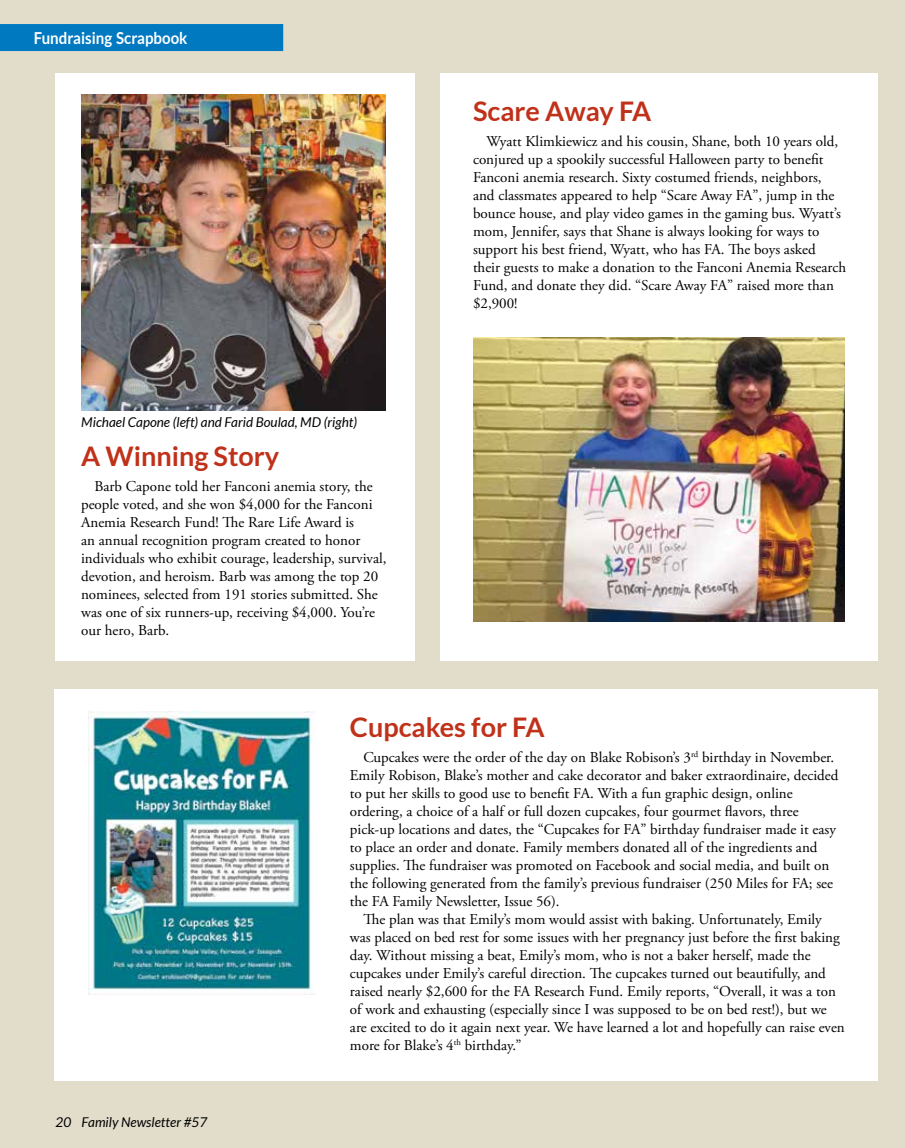
<style>
.page{position:relative;width:905px;height:1148px;background:#fff}
.page>*{position:absolute;margin:0;border:0;box-sizing:border-box;transform-origin:0 0}
.t1{font:700 27px "Lato";color:#c0311a}
.t2{font:700 16.5px "Lato";color:#fff;scale:.91 1}
.t3{font:15px/18px "Adobe Garamond Pro";color:#000}
.t4{font:italic 13.5px "Lato";color:#000}
</style>
<div class="page">
<div style="left:0;top:0;width:904px;height:1148px;background:#e2ddcb"></div>
<div style="left:440px;top:74px;width:437px;height:587px;background:#fff"></div>
<div style="left:0;top:24px;width:283px;height:27px;background:#0079c1"></div>
<div style="left:54px;top:688px;width:824px;height:392px;background:#fff"></div>
<div style="left:55px;top:74px;width:359px;height:587px;background:#fff"></div>
<img style="left:473px;top:338px;width:371px;height:283px">
<img style="left:88px;top:711px;width:225px;height:283px">
<img style="left:81px;top:94px;width:304px;height:316px">
<p class="t2" style="left:34px;top:29px;width:170px">Fundraising Scrapbook</p>
<p class="t4" style="left:81px;top:415px;width:277px">Michael Capone (left) and Farid Boulad, MD (right)</p>
<h1 class="t1" style="left:81px;top:440px;width:200px">A Winning Story</h1>
<p class="t3" style="left:81px;top:477px;width:307px;text-indent:14px">Barb Capone told her Fanconi anemia story, the people voted, and she won $4,000 for the Fanconi Anemia Research Fund! The Rare Life Award is<br>an annual recognition program created to honor individuals who exhibit courage, leadership, survival, devotion, and heroism. Barb was among the top 20 nominees, selected from 191 stories submitted. She was one of six runners-up, receiving $4,000. You’re our hero, Barb.</p>
<h1 class="t1" style="left:473px;top:95px;width:180px">Scare Away FA</h1>
<p class="t3" style="left:473px;top:132px;width:374px;text-indent:14px">Wyatt Klimkiewicz and his cousin, Shane, both 10 years old, conjured up a spookily successful Halloween party to benefit Fanconi anemia research. Sixty costumed friends, neighbors, and classmates appeared to help “Scare Away FA”, jump in the bounce house, and play video games in the gaming bus. Wyatt’s mom, Jennifer, says that Shane is always looking for ways to support his best friend, Wyatt, who has FA. The boys asked their guests to make a donation to the Fanconi Anemia Research Fund, and donate they did. “Scare Away FA” raised more than $2,900!</p>
<p class="t4" style="left:56px;top:1114px;width:153px">20 Family Newsletter #57</p>
<h1 class="t1" style="left:350px;top:711px;width:196px">Cupcakes for FA</h1>
<p class="t3" style="left:350px;top:748px;width:490px;text-indent:14px">Cupcakes were the order of the day on Blake Robison’s 3<sup>rd</sup> birthday in November.<br>Emily Robison, Blake’s mother and cake decorator and baker extraordinaire, decided to put her skills to good use to benefit FA. With a fun graphic design, online ordering, a choice of a half or full dozen cupcakes, four gourmet flavors, three pick-up locations and dates, the “Cupcakes for FA” birthday fundraiser made it easy to place an order and donate. Family members donated all of the ingredients and supplies. The fundraiser was promoted on Facebook and social media, and built on the following generated from the family’s previous fundraiser (250 Miles for FA; see the FA Family Newsletter, Issue 56).</p>
<p class="t3" style="left:350px;top:910px;width:496px;text-indent:14px">The plan was that Emily’s mom would assist with baking. Unfortunately, Emily was placed on bed rest for some issues with her pregnancy just before the first baking day. Without missing a beat, Emily’s mom, who is not a baker herself, made the cupcakes under Emily’s careful direction. The cupcakes turned out beautifully, and raised nearly $2,600 for the FA Research Fund. Emily reports, “Overall, it was a ton of work and exhausting (especially since I was supposed to be on bed rest!), but we are excited to do it again next year. We have learned a lot and hopefully can raise even more for Blake’s 4<sup>th</sup> birthday.”</p>
</div>
